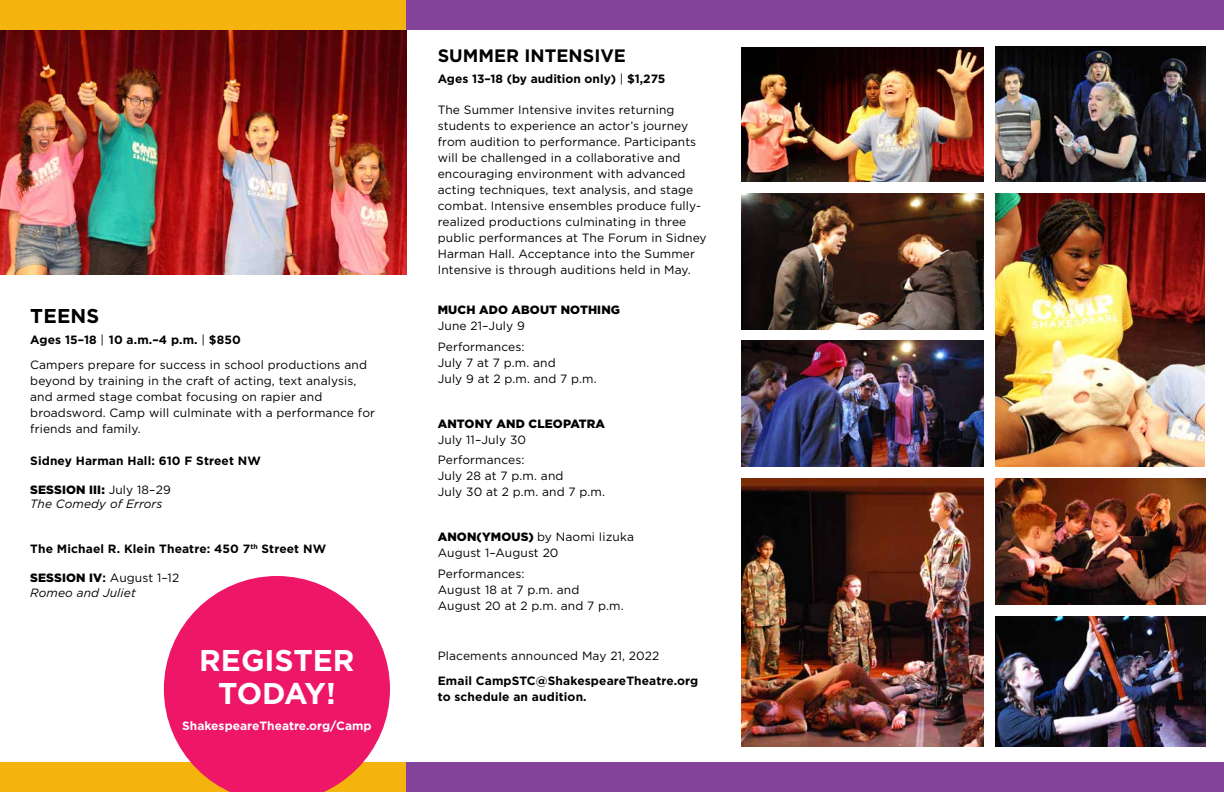
<style>
.page{position:relative;width:1224px;height:792px;background:#fff}
.page>*{position:absolute;margin:0;border:0;box-sizing:border-box;transform-origin:0 0}
.t1{font:700 30px/33px "Gotham";color:#fff;text-align:center}
.t2{font:700 20px "Gotham";letter-spacing:.01em;color:#000}
.t3{font:700 18px "Gotham";color:#000}
.t4{font:12px/16px "Gotham";letter-spacing:.01em;color:#000}
.t5{font:700 12px/16px "Gotham";letter-spacing:.01em;color:#000}
.t6{font:italic 12px/14.4px "Gotham";letter-spacing:.01em;color:#000}
.t7{font:900 12px "Gotham";letter-spacing:.01em;color:#000}
.t8{font:700 12px "Gotham";color:#fff}
.s1{font-weight:700}
.s2{font-weight:900;font-style:normal}
.s3{font-style:normal}
.s4{font-weight:700;font-style:normal}
.s5{font-weight:400}
.s6{font-weight:900}
</style>
<div class="page">
<img style="left:741px;top:193px;width:243px;height:136px">
<img style="left:0;top:29px;width:407px;height:245px">
<img style="left:741px;top:48px;width:243px;height:133px">
<img style="left:741px;top:340px;width:243px;height:126px">
<img style="left:996px;top:479px;width:210px;height:126px">
<img style="left:741px;top:479px;width:243px;height:268px">
<img style="left:996px;top:47px;width:210px;height:134px">
<img style="left:996px;top:193px;width:209px;height:273px">
<img style="left:996px;top:617px;width:210px;height:130px">
<div style="left:0;top:0;width:407px;height:29px;background:#f5b30d"></div>
<div style="left:0;top:763px;width:407px;height:29px;background:#f5b30d"></div>
<div style="left:407px;top:0;width:817px;height:29px;background:#84439a"></div>
<div style="left:407px;top:763px;width:817px;height:29px;background:#84439a"></div>
<svg style="left:164px;top:576px;width:226px;height:216px;fill:#ed1667"></svg>
<h2 class="t2" style="left:30px;top:304px;width:71px">TEENS</h2>
<p class="t4" style="left:30px;top:327px;width:338px;line-height:25px"><span class="s1">Ages 15–18</span> | <span class="s1">10 a.m.–4 p.m.</span> | <span class="s1">$850<br></span>Campers prepare for success in school productions and</p>
<p class="t4" style="left:30px;top:373px;width:346px">beyond by training in the craft of acting, text analysis, and armed stage combat focusing on rapier and broadsword. Camp will culminate with a performance for friends and family.</p>
<p class="t5" style="left:30px;top:453px;width:232px">Sidney Harman Hall: 610 F Street NW</p>
<p class="t6" style="left:30px;top:483px;width:142px"><span class="s2">SESSION III:</span> <span class="s3">July 18–29<br></span>The Comedy of Errors</p>
<p class="t5" style="left:30px;top:541px;width:297px">The Michael R. Klein Theatre: 450 7<sup>th</sup> Street NW</p>
<p class="t6" style="left:30px;top:571px;width:151px"><span class="s2">SESSION IV</span><span class="s4">:</span> <span class="s3">August 1–12<br></span>Romeo and Juliet</p>
<h1 class="t1" style="left:199px;top:643px;width:157px">REGISTER<br>TODAY!</h1>
<p class="t8" style="left:182px;top:719px;width:191px">ShakespeareTheatre.org/Camp</p>
<h3 class="t3" style="left:438px;top:46px;width:190px">SUMMER INTENSIVE</h3>
<p class="t5" style="left:438px;top:70px;width:229px">Ages 13–18 (by audition only) <span class="s5">|</span> $1,275</p>
<p class="t4" style="left:438px;top:102px;width:270px">The Summer Intensive invites returning students to experience an actor’s journey from audition to performance. Participants will be challenged in a collaborative and encouraging environment with advanced acting techniques, text analysis, and stage combat. Intensive ensembles produce fully&shy;realized productions culminating in three public performances at The Forum in Sidney Harman Hall. Acceptance into the Summer Intensive is through auditions held in May.</p>
<p class="t7" style="left:438px;top:303px;width:184px">MUCH ADO ABOUT NOTHING</p>
<p class="t4" style="left:438px;top:316px;width:89px;line-height:20.5px">June 21–July 9<br>Performances:</p>
<p class="t4" style="left:438px;top:354px;width:161px">July 7 at 7 p.m. and<br>July 9 at 2 p.m. and 7 p.m.</p>
<p class="t7" style="left:438px;top:417px;width:169px">ANTONY AND CLEOPATRA</p>
<p class="t4" style="left:438px;top:429px;width:90px;line-height:20.5px">July 11–July 30<br>Performances:</p>
<p class="t4" style="left:438px;top:468px;width:169px">July 28 at 7 p.m. and<br>July 30 at 2 p.m. and 7 p.m.</p>
<p class="t4" style="left:438px;top:529px;width:198px"><span class="s6">ANON(YMOUS)</span> by Naomi Iizuka<br>August 1–August 20</p>
<p class="t4" style="left:438px;top:565px;width:187px">Performances:<br>August 18 at 7 p.m. and<br>August 20 at 2 p.m. and 7 p.m.</p>
<p class="t4" style="left:438px;top:647px;width:223px">Placements announced May 21, 2022</p>
<p class="t5" style="left:438px;top:672px;width:262px">Email CampSTC@ShakespeareTheatre.org to schedule an audition.</p>
</div>
